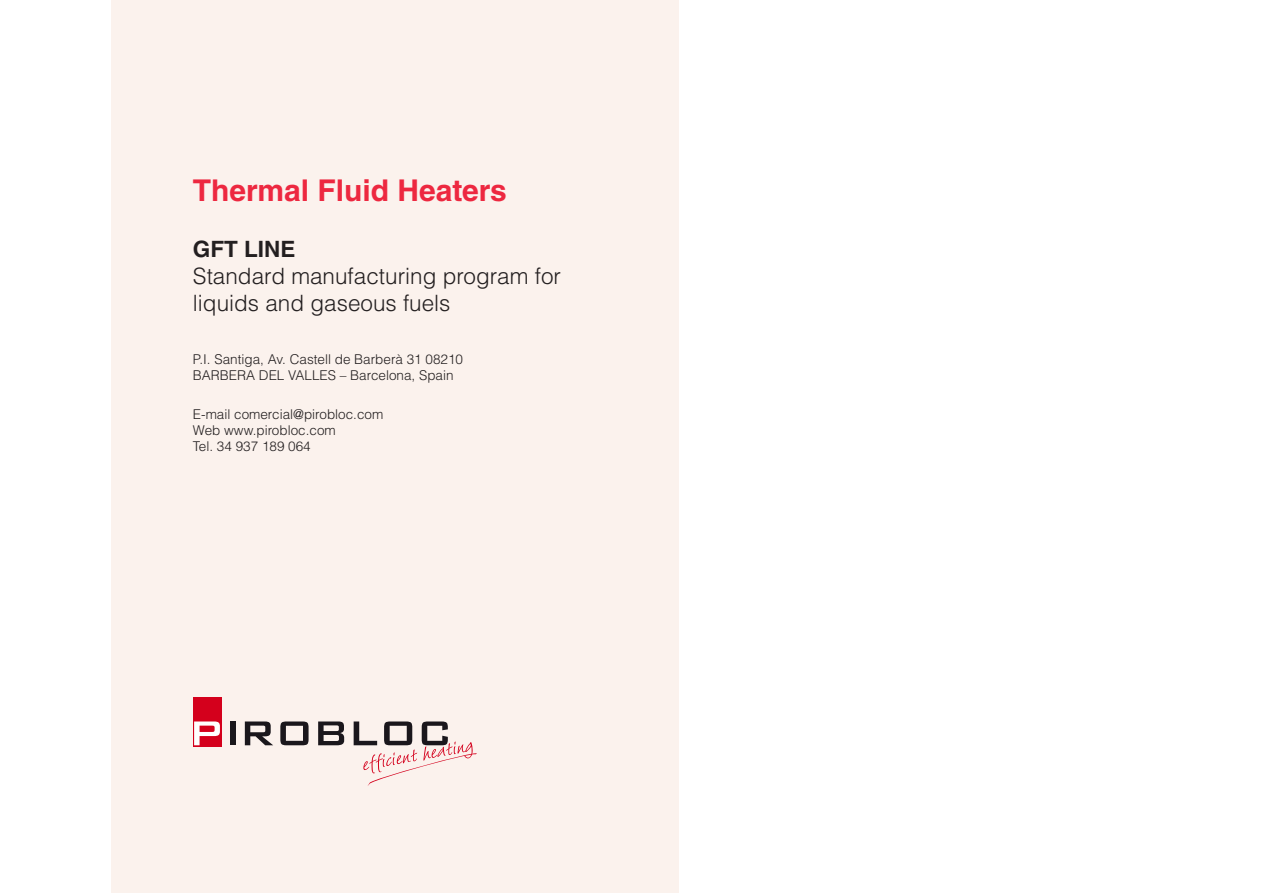
<style>
.page{position:relative;width:1263px;height:893px;background:#fff}
.page>*{position:absolute;margin:0;border:0;box-sizing:border-box;transform-origin:0 0}
.t1{font:700 30px "Helvetica LT Std";color:#ed2840}
.t2{font:300 22.5px/27px "Helvetica LT Std";color:#231f20}
.t3{font:700 22.5px "Helvetica LT Std";color:#231f20}
.t4{font:300 13.5px/16.2px "Helvetica LT Std";color:#231f20}
</style>
<div class="page">
<div style="left:111px;top:0;width:568px;height:893px;background:#fbf2ed"></div>
<div style="left:193px;top:697px;width:28px;height:49px;background:#d4001c"></div>
<div style="left:230px;top:721px;width:6px;height:24px;background:#1a171c"></div>
<svg style="left:245px;top:721px;width:28px;height:24px"></svg>
<svg style="left:318px;top:721px;width:26px;height:24px"></svg>
<svg style="left:280px;top:721px;width:29px;height:24px"></svg>
<svg style="left:354px;top:721px;width:123px;height:65px"></svg>
<svg style="left:194px;top:721px;width:26px;height:24px"></svg>
<h1 class="t1" style="left:193px;top:172px;width:315px">Thermal Fluid Heaters</h1>
<h2 class="t3" style="left:193px;top:235px;width:104px">GFT LINE</h2>
<h2 class="t2" style="left:193px;top:262px;width:370px">Standard manufacturing program for liquids and gaseous fuels</h2>
<p class="t4" style="left:193px;top:351px;width:272px">P.I. Santiga, Av. Castell de Barberà 31 08210<br>BARBERA DEL VALLES – Barcelona, Spain</p>
<p class="t4" style="left:193px;top:406px;width:192px">E-mail comercial@pirobloc.com<br>Web www.pirobloc.com<br>Tel. 34 937 189 064</p>
</div>
